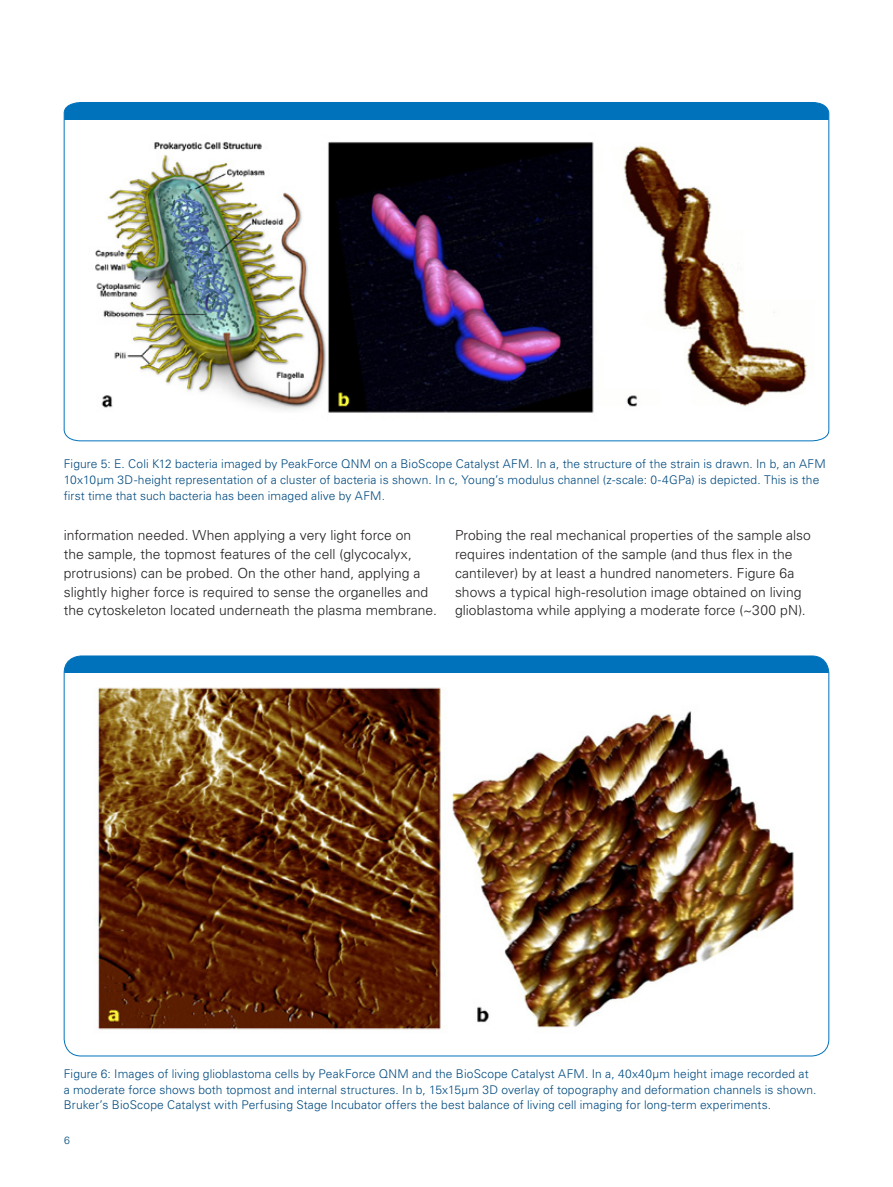
<style>
.page{position:relative;width:893px;height:1187px;background:#fff}
.page>*{position:absolute;margin:0;border:0;box-sizing:border-box;transform-origin:0 0}
.application_body{font:300 13.8px/18.8px "Univers LT Std";color:#231f20}
.application_legend{font:300 12px/15.8px "Univers LT Std";letter-spacing:.01em;color:#004a7f}
.application_legend-2{font:300 10.5px "Univers LT Std";color:#004a7f}
</style>
<div class="page">
<svg style="left:63px;top:102px;width:767px;height:339px"></svg>
<img style="left:79px;top:128px;width:735px;height:299px">
<div style="left:64px;top:656px;width:765px;height:16px;background:#0072bc"></div>
<img style="left:95px;top:687px;width:699px;height:343px">
<p class="application_legend" style="left:64px;top:456px;width:763px">Figure 5: E. Coli K12 bacteria imaged by PeakForce QNM on a BioScope Catalyst AFM. In a, the structure of the strain is drawn. In b, an AFM<br>10x10μm 3D-height representation of a cluster of bacteria is shown. In c, Young’s modulus channel (z-scale: 0-4GPa) is depicted. This is the first time that such bacteria has been imaged alive by AFM.</p>
<p class="application_body" style="left:64px;top:526px;width:375px">information needed. When applying a very light force on<br>the sample, the topmost features of the cell (glycocalyx, protrusions) can be probed. On the other hand, applying a slightly higher force is required to sense the organelles and the cytoskeleton located underneath the plasma membrane.</p>
<p class="application_body" style="left:455px;top:526px;width:357px">Probing the real mechanical properties of the sample also requires indentation of the sample (and thus flex in the cantilever) by at least a hundred nanometers. Figure 6a shows a typical high-resolution image obtained on living glioblastoma while applying a moderate force (~300 pN).</p>
<p class="application_legend" style="left:64px;top:1065px;width:754px">Figure 6: Images of living glioblastoma cells by PeakForce QNM and the BioScope Catalyst AFM. In a, 40x40μm height image recorded at a moderate force shows both topmost and internal structures. In b, 15x15μm 3D overlay of topography and deformation channels is shown.<br>Bruker’s BioScope Catalyst with Perfusing Stage Incubator offers the best balance of living cell imaging for long-term experiments.</p>
<p class="application_legend-2" style="left:64px;top:1133px;width:7px">6</p>
</div>
